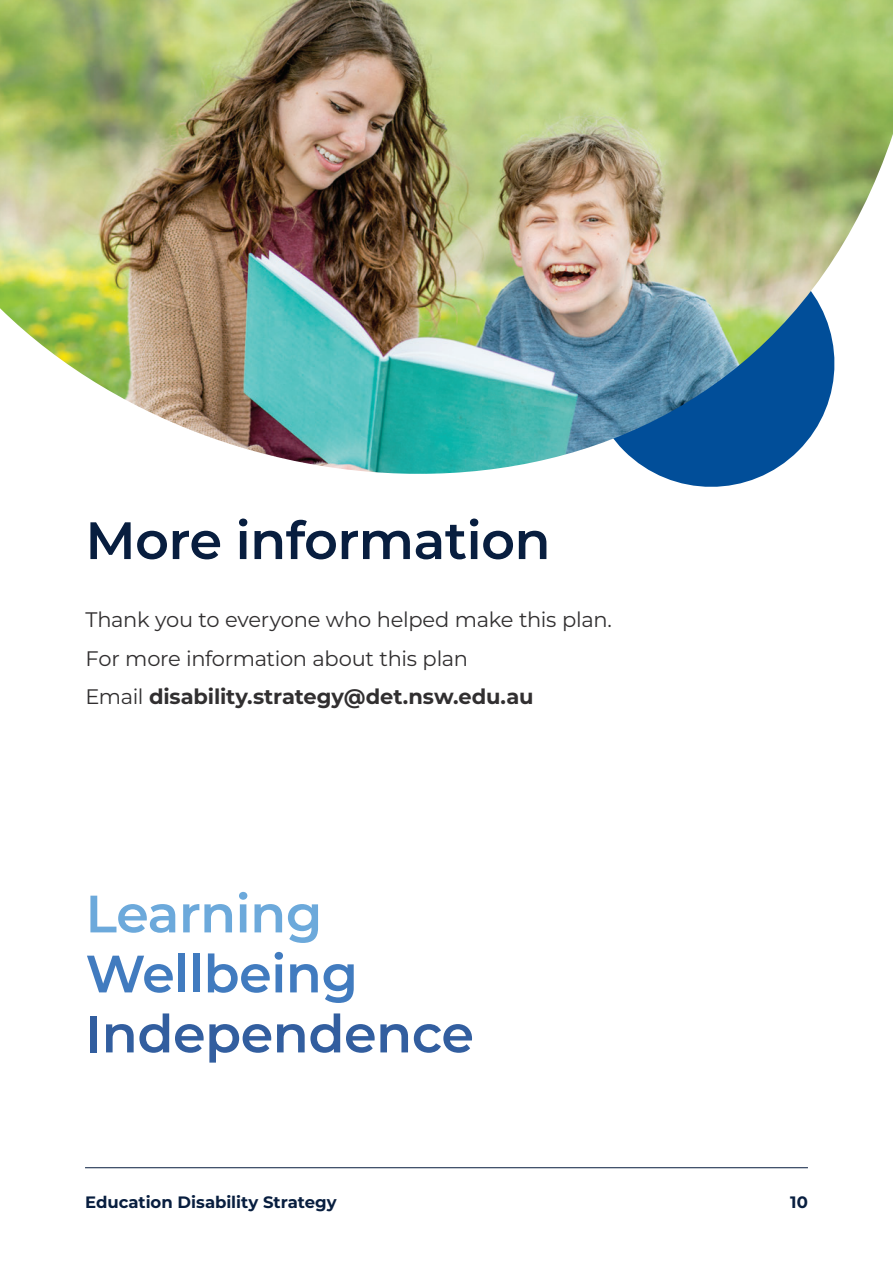
<style>
.page{position:relative;width:893px;height:1263px;background:#fff}
.page>*{position:absolute;margin:0;border:0;box-sizing:border-box;transform-origin:0 0}
.Heading_1{font:600 52.5px "Montserrat";letter-spacing:-.01em;color:#081e3f}
.Heading_1-2{font:600 52.5px "Montserrat";letter-spacing:-.01em;color:#325e9f}
.Heading_1-3{font:600 52.5px "Montserrat";letter-spacing:-.01em;color:#417bbf}
.Heading_1-4{font:600 52.5px "Montserrat";letter-spacing:-.01em;color:#6ca9db}
.Body_Use{font:21px "Montserrat";letter-spacing:-.015em;color:#312f30}
.Body_Use-2{font:700 21px "Montserrat";letter-spacing:-.005em;color:#312f30}
.t1{font:700 16.5px "Montserrat";color:#081e3f}
.s1{font-weight:400}
</style>
<div class="page">
<hr style="left:85px;top:1167px;width:723px;height:1px;background:#081e3f">
<img style="left:0;top:0;width:893px;height:487px">
<h1 class="Heading_1" style="left:86px;top:503px;width:466px">More information</h1>
<p class="Body_Use" style="left:86px;top:605px;width:528px">Thank you to everyone who helped make this plan.</p>
<p class="Body_Use" style="left:86px;top:644px;width:384px">For more information about this plan</p>
<p class="Body_Use-2" style="left:86px;top:682px;width:449px"><span class="s1">Email</span> disability.strategy@det.nsw.edu.au</p>
<h1 class="Heading_1-4" style="left:86px;top:876px;width:238px">Learning</h1>
<h1 class="Heading_1-3" style="left:86px;top:936px;width:274px">Wellbeing</h1>
<h1 class="Heading_1-2" style="left:86px;top:996px;width:390px">Independence</h1>
<p class="t1" style="left:85px;top:1190px;width:253px">Education Disability Strategy</p>
<p class="t1" style="left:790px;top:1190px;width:19px">10</p>
</div>
